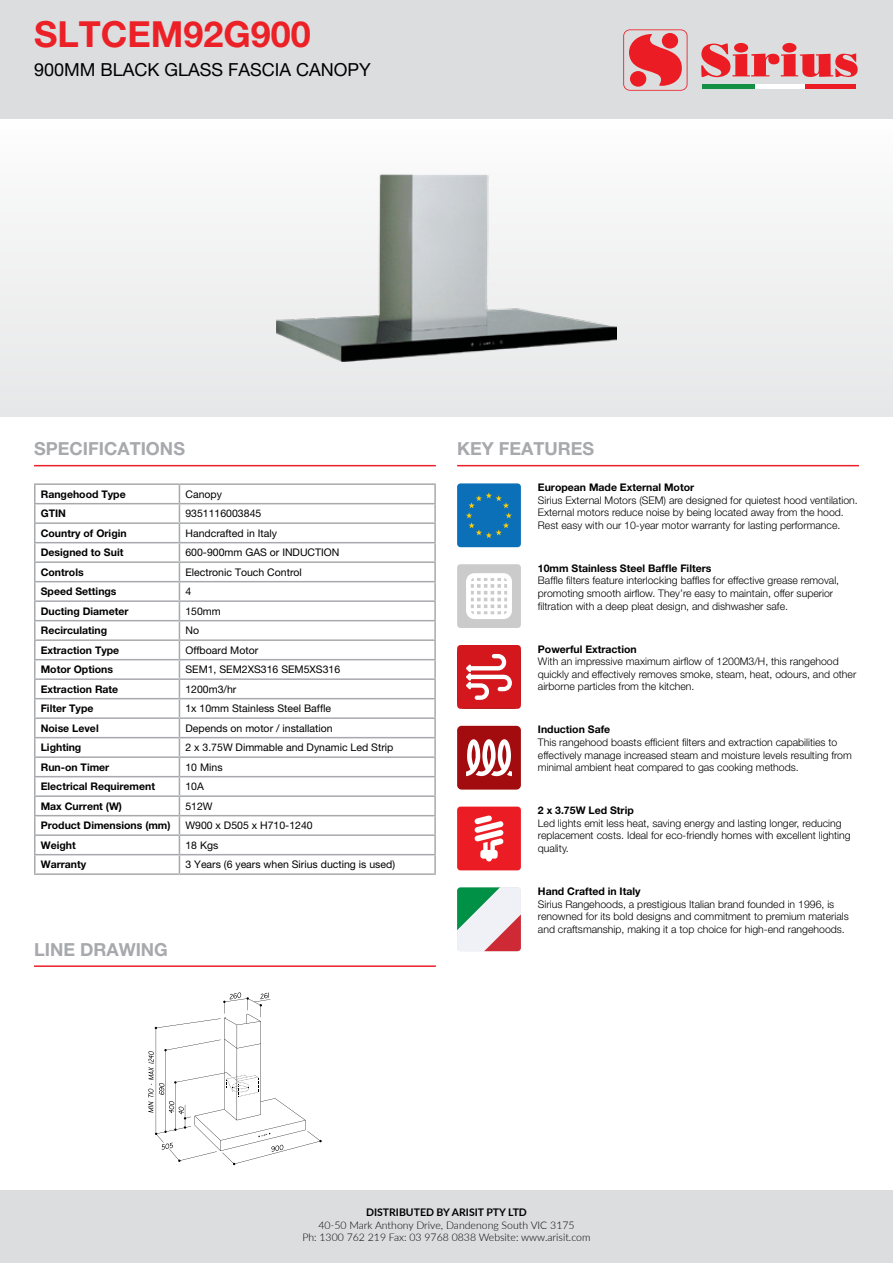
<style>
.page{position:relative;width:893px;height:1263px;background:#fff}
.page>*{position:absolute;margin:0;border:0;box-sizing:border-box;transform-origin:0 0}
.t1{font:700 36px "Helvetica Neue LT Pro";color:#eb2127}
.t2{font:700 18px "Helvetica Neue LT Pro";color:#a7a9ac}
.t3{font:18px "Helvetica Neue LT Pro";color:#000}
.t4{font:300 10.5px/12.6px "Helvetica Neue LT Pro";color:#000}
.t5{font:700 10.5px "Helvetica Neue LT Pro";color:#000}
.t6{font:10.5px "Helvetica Neue LT Pro";color:#000}
.t7{font:300 10.5px/12.6px "Lato";color:#000;text-align:center}
.t8{font:700 10.5px "Lato";color:#000}
</style>
<div class="page">
<div style="left:0;top:0;width:893px;height:119px;background:#dcddde"></div>
<div style="left:0;top:119px;width:893px;height:298px;background:#f1f1f2"></div>
<div style="left:0;top:1191px;width:893px;height:72px;background:#dcddde"></div>
<img style="left:276px;top:175px;width:341px;height:186px">
<svg style="left:701px;top:43px;width:157px;height:34px"></svg>
<svg style="left:623px;top:29px;width:64px;height:62px"></svg>
<hr style="left:702px;top:85px;width:53px;height:4px;background:#159146">
<hr style="left:755px;top:85px;width:50px;height:4px;background:#fff">
<hr style="left:805px;top:85px;width:51px;height:4px;background:#ec1c24">
<hr style="left:34px;top:483px;width:145px;height:2px;background:#a7a9ac">
<hr style="left:179px;top:483px;width:257px;height:2px;background:#a7a9ac">
<hr style="left:34px;top:503px;width:145px;height:1px;background:#a7a9ac">
<hr style="left:179px;top:503px;width:257px;height:1px;background:#a7a9ac">
<hr style="left:34px;top:522px;width:145px;height:2px;background:#a7a9ac">
<hr style="left:179px;top:522px;width:257px;height:2px;background:#a7a9ac">
<hr style="left:34px;top:542px;width:145px;height:1px;background:#a7a9ac">
<hr style="left:179px;top:542px;width:257px;height:1px;background:#a7a9ac">
<hr style="left:34px;top:561px;width:145px;height:2px;background:#a7a9ac">
<hr style="left:179px;top:561px;width:257px;height:2px;background:#a7a9ac">
<hr style="left:34px;top:581px;width:145px;height:1px;background:#a7a9ac">
<hr style="left:179px;top:581px;width:257px;height:1px;background:#a7a9ac">
<hr style="left:34px;top:600px;width:145px;height:2px;background:#a7a9ac">
<hr style="left:179px;top:600px;width:257px;height:2px;background:#a7a9ac">
<hr style="left:34px;top:620px;width:145px;height:1px;background:#a7a9ac">
<hr style="left:179px;top:620px;width:257px;height:1px;background:#a7a9ac">
<hr style="left:34px;top:639px;width:145px;height:2px;background:#a7a9ac">
<hr style="left:179px;top:639px;width:257px;height:2px;background:#a7a9ac">
<hr style="left:34px;top:659px;width:145px;height:1px;background:#a7a9ac">
<hr style="left:179px;top:659px;width:257px;height:1px;background:#a7a9ac">
<hr style="left:34px;top:678px;width:145px;height:2px;background:#a7a9ac">
<hr style="left:179px;top:678px;width:257px;height:2px;background:#a7a9ac">
<hr style="left:34px;top:698px;width:145px;height:1px;background:#a7a9ac">
<hr style="left:179px;top:698px;width:257px;height:1px;background:#a7a9ac">
<hr style="left:34px;top:717px;width:145px;height:2px;background:#a7a9ac">
<hr style="left:179px;top:717px;width:257px;height:2px;background:#a7a9ac">
<hr style="left:34px;top:737px;width:145px;height:1px;background:#a7a9ac">
<hr style="left:179px;top:737px;width:257px;height:1px;background:#a7a9ac">
<hr style="left:34px;top:756px;width:145px;height:2px;background:#a7a9ac">
<hr style="left:179px;top:756px;width:257px;height:2px;background:#a7a9ac">
<hr style="left:34px;top:776px;width:145px;height:1px;background:#a7a9ac">
<hr style="left:179px;top:776px;width:257px;height:1px;background:#a7a9ac">
<hr style="left:34px;top:795px;width:145px;height:2px;background:#a7a9ac">
<hr style="left:179px;top:795px;width:257px;height:2px;background:#a7a9ac">
<hr style="left:34px;top:815px;width:145px;height:1px;background:#a7a9ac">
<hr style="left:179px;top:815px;width:257px;height:1px;background:#a7a9ac">
<hr style="left:34px;top:834px;width:145px;height:2px;background:#a7a9ac">
<hr style="left:179px;top:834px;width:257px;height:2px;background:#a7a9ac">
<hr style="left:34px;top:854px;width:145px;height:1px;background:#a7a9ac">
<svg style="left:34px;top:485px;width:2px;height:388px"></svg>
<hr style="left:179px;top:854px;width:257px;height:1px;background:#a7a9ac">
<svg style="left:179px;top:485px;width:1px;height:388px"></svg>
<svg style="left:434px;top:485px;width:2px;height:388px"></svg>
<hr style="left:34px;top:873px;width:145px;height:2px;background:#a7a9ac">
<hr style="left:179px;top:873px;width:257px;height:2px;background:#a7a9ac">
<hr style="left:34px;top:465px;width:402px;height:1px;background:#eb2127">
<hr style="left:34px;top:965px;width:402px;height:2px;background:#eb2127">
<hr style="left:457px;top:465px;width:402px;height:1px;background:#eb2127">
<svg style="left:148px;top:992px;width:174px;height:173px"></svg>
<div style="left:457px;top:483px;width:64px;height:64px;background:#0b70b7;border-radius:3px"></div>
<svg style="left:466px;top:492px;width:46px;height:46px"></svg>
<div style="left:457px;top:564px;width:64px;height:64px;background:#cccbcb;border-radius:3px"></div>
<svg style="left:466px;top:573px;width:46px;height:46px"></svg>
<svg style="left:457px;top:645px;width:64px;height:64px;background:#d93f44"></svg>
<div style="left:457px;top:726px;width:64px;height:64px;background:#a20c0e;border-radius:4px"></div>
<svg style="left:466px;top:739px;width:46px;height:37px"></svg>
<div style="left:457px;top:807px;width:64px;height:63px;background:#ec1c24;border-radius:3px"></div>
<svg style="left:474px;top:815px;width:30px;height:47px"></svg>
<svg style="left:457px;top:887px;width:64px;height:64px"></svg>
<h1 class="t1" style="left:34px;top:12px;width:278px">SLTCEM92G900</h1>
<h2 class="t3" style="left:34px;top:59px;width:338px">900MM BLACK GLASS FASCIA CANOPY</h2>
<h2 class="t2" style="left:34px;top:438px;width:152px">SPECIFICATIONS</h2>
<p class="t5" style="left:41px;top:487px;width:86px">Rangehood Type</p>
<p class="t6" style="left:185px;top:488px;width:38px">Canopy</p>
<p class="t5" style="left:41px;top:507px;width:27px">GTIN</p>
<p class="t6" style="left:185px;top:507px;width:77px">9351116003845</p>
<p class="t5" style="left:41px;top:526px;width:87px">Country of Origin</p>
<p class="t6" style="left:185px;top:527px;width:93px">Handcrafted in Italy</p>
<p class="t5" style="left:41px;top:546px;width:84px">Designed to Suit</p>
<p class="t6" style="left:185px;top:546px;width:156px">600-900mm GAS or INDUCTION</p>
<p class="t5" style="left:41px;top:565px;width:44px">Controls</p>
<p class="t6" style="left:185px;top:566px;width:118px">Electronic Touch Control</p>
<p class="t5" style="left:41px;top:585px;width:77px">Speed Settings</p>
<p class="t6" style="left:185px;top:585px;width:7px">4</p>
<p class="t5" style="left:41px;top:604px;width:89px">Ducting Diameter</p>
<p class="t6" style="left:185px;top:605px;width:37px">150mm</p>
<p class="t5" style="left:41px;top:624px;width:68px">Recirculating</p>
<p class="t6" style="left:185px;top:624px;width:15px">No</p>
<p class="t5" style="left:41px;top:643px;width:80px">Extraction Type</p>
<p class="t6" style="left:185px;top:644px;width:74px">Offboard Motor</p>
<p class="t5" style="left:41px;top:663px;width:74px">Motor Options</p>
<p class="t6" style="left:185px;top:663px;width:156px">SEM1, SEM2XS316 SEM5XS316</p>
<p class="t5" style="left:41px;top:682px;width:79px">Extraction Rate</p>
<p class="t6" style="left:185px;top:683px;width:52px">1200m3/hr</p>
<p class="t5" style="left:41px;top:702px;width:54px">Filter Type</p>
<p class="t6" style="left:185px;top:702px;width:147px">1x 10mm Stainless Steel Baffle</p>
<p class="t5" style="left:41px;top:721px;width:59px">Noise Level</p>
<p class="t6" style="left:185px;top:722px;width:149px">Depends on motor / installation</p>
<p class="t5" style="left:41px;top:741px;width:42px">Lighting</p>
<p class="t6" style="left:185px;top:741px;width:209px">2 x 3.75W Dimmable and Dynamic Led Strip</p>
<p class="t5" style="left:41px;top:760px;width:70px">Run-on Timer</p>
<p class="t6" style="left:185px;top:761px;width:39px">10 Mins</p>
<p class="t5" style="left:41px;top:780px;width:116px">Electrical Requirement</p>
<p class="t6" style="left:185px;top:780px;width:20px">10A</p>
<p class="t5" style="left:41px;top:799px;width:83px">Max Current (W)</p>
<p class="t6" style="left:185px;top:800px;width:29px">512W</p>
<p class="t5" style="left:41px;top:819px;width:131px">Product Dimensions (mm)</p>
<p class="t6" style="left:185px;top:819px;width:129px">W900 x D505 x H710-1240</p>
<p class="t5" style="left:41px;top:838px;width:36px">Weight</p>
<p class="t6" style="left:185px;top:839px;width:34px">18 Kgs</p>
<p class="t5" style="left:41px;top:858px;width:47px">Warranty</p>
<p class="t6" style="left:185px;top:858px;width:211px">3 Years (6 years when Sirius ducting is used)</p>
<h2 class="t2" style="left:34px;top:938px;width:135px">LINE DRAWING</h2>
<h2 class="t2" style="left:457px;top:438px;width:139px">KEY FEATURES</h2>
<p class="t5" style="left:538px;top:481px;width:158px">European Made External Motor</p>
<p class="t4" style="left:538px;top:493px;width:321px">Sirius External Motors (SEM) are designed for quietest hood ventilation.<br>External motors reduce noise by being located away from the hood.<br>Rest easy with our 10-year motor warranty for lasting performance.</p>
<p class="t5" style="left:538px;top:561px;width:175px">10mm Stainless Steel Baffle Filters</p>
<p class="t4" style="left:538px;top:574px;width:303px">Baffle filters feature interlocking baffles for effective grease removal, promoting smooth airflow. They’re easy to maintain, offer superior filtration with a deep pleat design, and dishwasher safe.</p>
<p class="t5" style="left:538px;top:642px;width:100px">Powerful Extraction</p>
<p class="t4" style="left:538px;top:655px;width:320px">With an impressive maximum airflow of 1200M3/H, this rangehood quickly and effectively removes smoke, steam, heat, odours, and other airborne particles from the kitchen.</p>
<p class="t5" style="left:538px;top:723px;width:74px">Induction Safe</p>
<p class="t4" style="left:538px;top:736px;width:315px">This rangehood boasts efficient filters and extraction capabilities to effectively manage increased steam and moisture levels resulting from minimal ambient heat compared to gas cooking methods.</p>
<p class="t5" style="left:538px;top:804px;width:97px">2 x 3.75W Led Strip</p>
<p class="t4" style="left:538px;top:816px;width:314px">Led lights emit less heat, saving energy and lasting longer, reducing replacement costs. Ideal for eco-friendly homes with excellent lighting quality.</p>
<p class="t5" style="left:538px;top:885px;width:104px">Hand Crafted in Italy</p>
<p class="t4" style="left:538px;top:897px;width:312px">Sirius Rangehoods, a prestigious Italian brand founded in 1996, is renowned for its bold designs and commitment to premium materials and craftsmanship, making it a top choice for high-end rangehoods.</p>
<p class="t8" style="left:366px;top:1204px;width:162px">DISTRIBUTED BY ARISIT PTY LTD</p>
<p class="t7" style="left:302px;top:1218px;width:290px">40-50 Mark Anthony Drive, Dandenong South VIC 3175<br>Ph: 1300 762 219 Fax: 03 9768 0838 Website: www.arisit.com</p>
</div>
